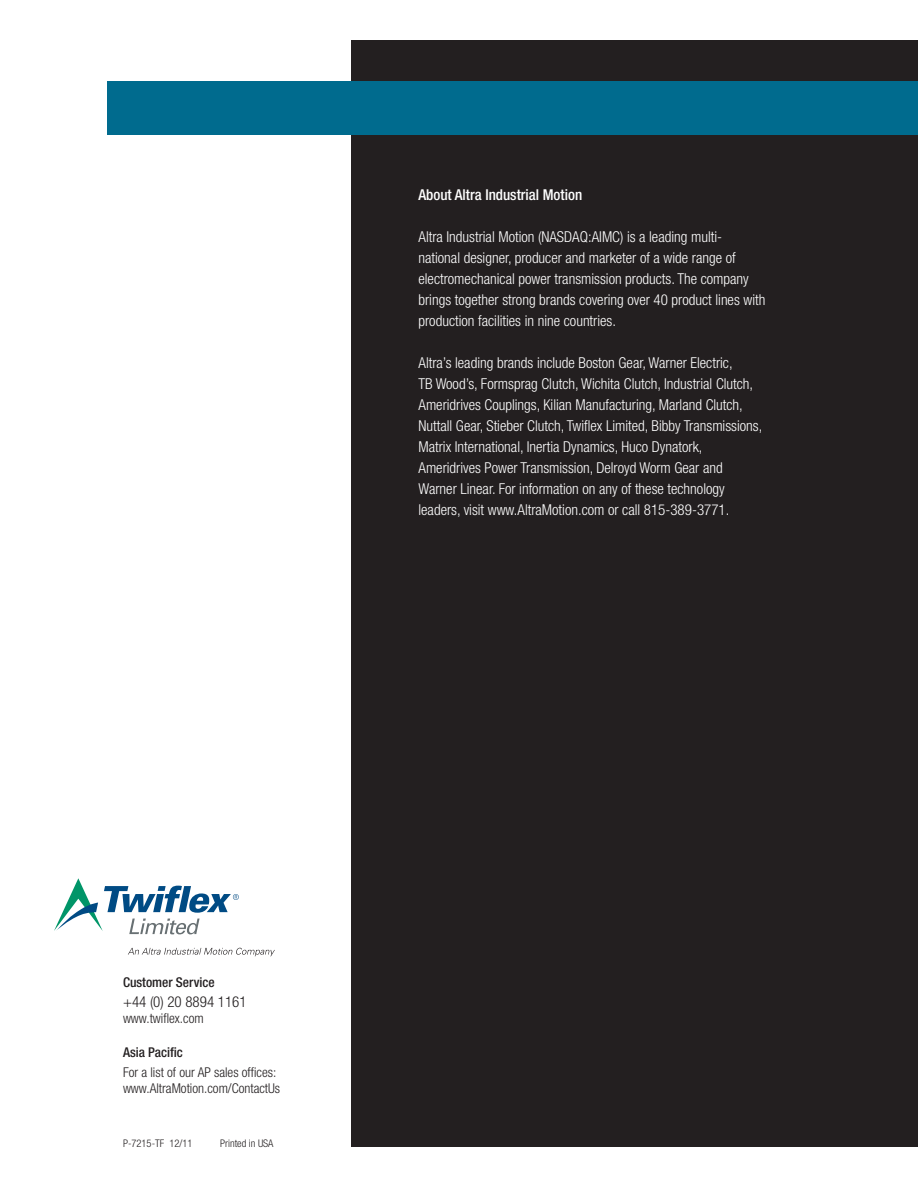
<style>
.page{position:relative;width:918px;height:1188px;background:#fff}
.page>*{position:absolute;margin:0;border:0;box-sizing:border-box;transform-origin:0 0}
.t1{font:300 condensed 15px/21px "Helvetica Neue LT Std";color:#fff}
.t2{font:500 condensed 15px "Helvetica Neue LT Std";color:#fff}
.t3{font:300 condensed 15px "Helvetica Neue LT Std";color:#231f20}
.t4{font:300 condensed 13.5px/16.5px "Helvetica Neue LT Std";color:#231f20}
.t5{font:500 condensed 13.5px "Helvetica Neue LT Std";color:#231f20}
.t6{font:300 condensed 10.5px "Helvetica Neue LT Std";color:#231f20}
</style>
<div class="page">
<div style="left:351px;top:40px;width:567px;height:1108px;background:#231f20"></div>
<div style="left:107px;top:81px;width:811px;height:54px;background:#006b8e"></div>
<svg style="left:128px;top:948px;width:147px;height:8px"></svg>
<svg style="left:54px;top:878px;width:185px;height:56px"></svg>
<p class="t2" style="left:418px;top:185px;width:165px">About Altra Industrial Motion</p>
<p class="t1" style="left:418px;top:226px;width:348px">Altra Industrial Motion (NASDAQ:AIMC) is a leading multi&shy;national designer, producer and marketer of a wide range of electromechanical power transmission products. The company brings together strong brands covering over 40 product lines with production facilities in nine countries.</p>
<p class="t1" style="left:418px;top:352px;width:345px">Altra’s leading brands include Boston Gear, Warner Electric,<br>TB Wood’s, Formsprag Clutch, Wichita Clutch, Industrial Clutch, Ameridrives Couplings, Kilian Manufacturing, Marland Clutch, Nuttall Gear, Stieber Clutch, Twiflex Limited, Bibby Transmissions, Matrix International, Inertia Dynamics, Huco Dynatork, Ameridrives Power Transmission, Delroyd Worm Gear and Warner Linear. For information on any of these technology leaders, visit www.AltraMotion.com or call 815-389-3771.</p>
<p class="t5" style="left:123px;top:975px;width:93px">Customer Service</p>
<p class="t3" style="left:123px;top:993px;width:125px">+44 (0) 20 8894 1161</p>
<p class="t4" style="left:123px;top:1010px;width:82px">www.twiflex.com</p>
<p class="t5" style="left:123px;top:1045px;width:61px">Asia Pacific</p>
<p class="t4" style="left:123px;top:1064px;width:159px">For a list of our AP sales offices: www.AltraMotion.com/ContactUs</p>
<p class="t6" style="left:123px;top:1138px;width:71px">P-7215-TF 12/11</p>
<p class="t6" style="left:220px;top:1138px;width:55px">Printed in USA</p>
</div>
